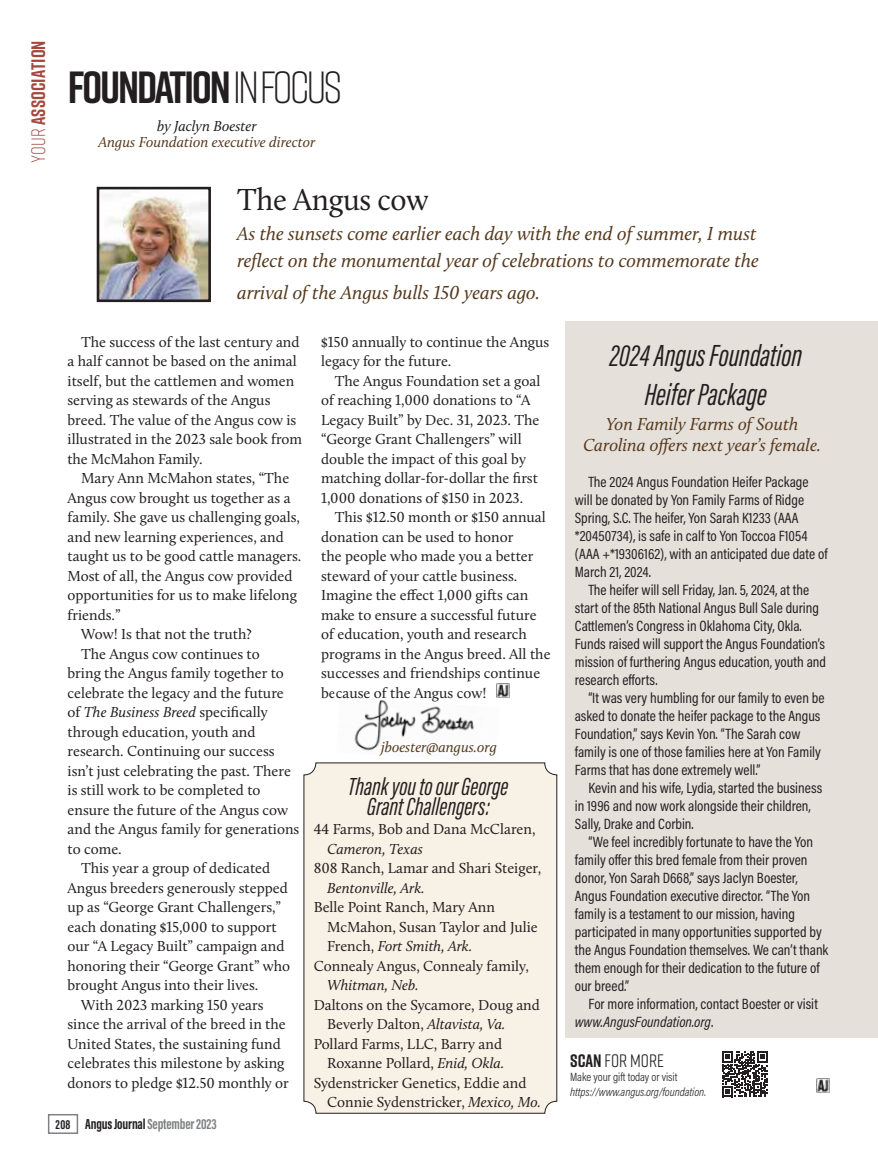
<style>
.page{position:relative;width:878px;height:1168px;background:#fff}
.page>*{position:absolute;margin:0;border:0;box-sizing:border-box;transform-origin:0 0}
.t1{font:700 45px "Rift";letter-spacing:-.05em;color:#231f20}
.Sidebar_headline_box-left{font:italic 31.5px "Acumin Pro Extra Cond";color:#231f20}
.Col_2_Head{font:31.5px "Calluna";letter-spacing:-.01em;color:#231f20;scale:.96 1}
.Sidebar_headline_box-left-2{font:italic 25.5px/19.5px "Acumin Pro Extra Cond";color:#231f20;text-align:center}
.Col_2_Head-2{font:italic 19.5px/27px "Calluna";color:#563a1d}
.Bug{font:700 19.5px "Rift";letter-spacing:.005em;color:#a4493e}
.T2_Deck{font:italic 18px/21px "Calluna";color:#563a1d;text-align:center}
.Ad_Index{font:18px "Rift";color:#231f20}
.Body_Text{font:15px/19.5px "Calluna";color:#231f20}
.t2{font:15px/18px "Acumin Pro Cond";color:#231f20}
.Body_Text-2{font:italic 15px/16.5px "Calluna";color:#563a1d;text-align:center}
.t3{font:700 15px "Acumin Pro Extra Cond";letter-spacing:-.01em;color:#808285}
.Ad_Index-2{font:italic 300 12px/14.4px "Acumin Pro Cond";letter-spacing:-.005em;color:#231f20}
.s1{font-weight:300}
.s2{color:#231f20}
.s3{font-style:italic}
.s4{font-weight:700}
.s5{font-style:normal}
.s6{font-size:13.5px;color:#231f20}
</style>
<div class="page">
<div style="left:304px;top:763px;width:252px;height:350px;background:#f8f1e5;border-radius:12px"></div>
<div style="left:304px;top:763px;width:253px;height:350px;border:1px solid #231f20;border-radius:12px"></div>
<img style="left:101px;top:191px;width:106px;height:107px">
<div style="left:97px;top:187px;width:114px;height:115px;border:3px solid #231f20"></div>
<img style="left:496px;top:683px;width:13px;height:15px">
<div style="left:566px;top:321px;width:312px;height:716px;background:#e5e0da"></div>
<svg style="left:722px;top:1051px;width:45px;height:46px"></svg>
<img style="left:816px;top:1078px;width:13px;height:15px">
<img style="left:354px;top:700px;width:120px;height:51px">
<div style="left:48px;top:1114px;width:30px;height:20px;border:2px solid #808285"></div>
<p class="Bug" style="left:24px;top:163px;width:124px;rotate:-90deg"><span class="s1">Your</span> ASSOCIATION</p>
<p class="t1" style="left:68px;top:55px;width:276px">FOUNDATION <span class="s1">IN FOCUS</span></p>
<p class="Body_Text-2" style="left:98px;top:117px;width:218px"><span class="s2">by Jaclyn Boester<br></span>Angus Foundation executive director</p>
<p class="Col_2_Head" style="left:237px;top:181px;width:201px">The Angus cow</p>
<p class="Col_2_Head-2" style="left:237px;top:220px;width:523px">As the sunsets come earlier each day with the end of summer, I must reflect on the monumental year of celebrations to commemorate the</p>
<p class="Col_2_Head-2" style="left:237px;top:279px;width:304px">arrival of the Angus bulls 150 years ago.</p>
<p class="Body_Text" style="left:68px;top:332px;width:236px;text-indent:14px">The success of the last century and a half cannot be based on the animal itself, but the cattlemen and women serving as stewards of the Angus breed. The value of the Angus cow is illustrated in the 2023 sale book from the McMahon Family.</p>
<p class="Body_Text" style="left:68px;top:468px;width:235px;text-indent:14px">Mary Ann McMahon states, “The<br>Angus cow brought us together as a family. She gave us challenging goals, and new learning experiences, and taught us to be good cattle managers.<br>Most of all, the Angus cow provided opportunities for us to make lifelong friends.”</p>
<p class="Body_Text" style="left:81px;top:624px;width:172px">Wow! Is that not the truth?</p>
<p class="Body_Text" style="left:68px;top:644px;width:233px;text-indent:14px">The Angus cow continues to<br>bring the Angus family together to celebrate the legacy and the future of <span class="s3">The Business Breed</span> specifically through education, youth and research. Continuing our success isn’t just celebrating the past. There is still work to be completed to ensure the future of the Angus cow and the Angus family for generations to come.</p>
<p class="Body_Text" style="left:68px;top:858px;width:224px;text-indent:14px">This year a group of dedicated Angus breeders generously stepped up as “George Grant Challengers,” each donating $15,000 to support our “A Legacy Built” campaign and honoring their “George Grant” who brought Angus into their lives.</p>
<p class="Body_Text" style="left:68px;top:995px;width:223px;text-indent:14px">With 2023 marking 150 years since the arrival of the breed in the United States, the sustaining fund celebrates this milestone by asking donors to pledge $12.50 monthly or</p>
<p class="Body_Text" style="left:321px;top:332px;width:230px">$150 annually to continue the Angus legacy for the future.</p>
<p class="Body_Text" style="left:321px;top:371px;width:221px;text-indent:14px">The Angus Foundation set a goal of reaching 1,000 donations to “A Legacy Built” by Dec. 31, 2023. The “George Grant Challengers” will double the impact of this goal by matching dollar-for-dollar the first 1,000 donations of $150 in 2023.</p>
<p class="Body_Text" style="left:321px;top:507px;width:231px;text-indent:14px">This $12.50 month or $150 annual donation can be used to honor<br>the people who made you a better steward of your cattle business.<br>Imagine the effect 1,000 gifts can make to ensure a successful future of education, youth and research programs in the Angus breed. All the successes and friendships continue because of the Angus cow!</p>
<p class="Body_Text-2" style="left:381px;top:738px;width:117px">jboester@angus.org</p>
<p class="Sidebar_headline_box-left-2" style="left:348px;top:777px;width:161px">Thank you to our George<br>Grant Challengers:</p>
<p class="Body_Text" style="left:327px;top:819px;width:210px;text-indent:-14px">44 Farms, Bob and Dana McClaren,<br><span class="s3">Cameron, Texas</span></p>
<p class="Body_Text" style="left:327px;top:858px;width:216px;text-indent:-14px">808 Ranch, Lamar and Shari Steiger,<br><span class="s3">Bentonville, Ark.</span></p>
<p class="Body_Text" style="left:327px;top:897px;width:212px;text-indent:-14px">Belle Point Ranch, Mary Ann<br>McMahon, Susan Taylor and Julie<br>French, <span class="s3">Fort Smith, Ark.</span></p>
<p class="Body_Text" style="left:327px;top:956px;width:203px;text-indent:-14px">Connealy Angus, Connealy family‚<br><span class="s3">Whitman, Neb.</span></p>
<p class="Body_Text" style="left:327px;top:995px;width:214px;text-indent:-14px">Daltons on the Sycamore, Doug and<br>Beverly Dalton, <span class="s3">Altavista, Va.</span></p>
<p class="Body_Text" style="left:314px;top:1034px;width:192px;text-align:right">Pollard Farms, LLC, Barry and<br>Roxanne Pollard, <span class="s3">Enid, Okla.</span></p>
<p class="Body_Text" style="left:327px;top:1073px;width:215px;text-indent:-14px">Sydenstricker Genetics, Eddie and<br>Connie Sydenstricker, <span class="s3">Mexico, Mo.</span></p>
<p class="Sidebar_headline_box-left" style="left:609px;top:336px;width:194px">2024 Angus Foundation</p>
<p class="Sidebar_headline_box-left" style="left:644px;top:375px;width:124px">Heifer Package</p>
<p class="T2_Deck" style="left:583px;top:413px;width:239px">Yon Family Farms of South<br>Carolina offers next year’s female.</p>
<p class="t2" style="left:574px;top:472px;width:254px;text-indent:14px">The 2024 Angus Foundation Heifer Package will be donated by Yon Family Farms of Ridge Spring, S.C. The heifer, Yon Sarah K1233 (AAA *20450734), is safe in calf to Yon Toccoa F1054 (AAA +*19306162), with an anticipated due date of March 21, 2024.</p>
<p class="t2" style="left:574px;top:580px;width:253px;text-indent:14px">The heifer will sell Friday, Jan. 5, 2024, at the start of the 85th National Angus Bull Sale during Cattlemen’s Congress in Oklahoma City, Okla.<br>Funds raised will support the Angus Foundation’s mission of furthering Angus education, youth and research efforts.</p>
<p class="t2" style="left:574px;top:688px;width:251px;text-indent:14px">“It was very humbling for our family to even be asked to donate the heifer package to the Angus Foundation,” says Kevin Yon. “The Sarah cow family is one of those families here at Yon Family Farms that has done extremely well.”</p>
<p class="t2" style="left:574px;top:778px;width:249px;text-indent:14px">Kevin and his wife, Lydia, started the business in 1996 and now work alongside their children,<br>Sally, Drake and Corbin.</p>
<p class="t2" style="left:574px;top:832px;width:255px;text-indent:14px">“We feel incredibly fortunate to have the Yon family offer this bred female from their proven donor, Yon Sarah D668,” says Jaclyn Boester, Angus Foundation executive director. “The Yon family is a testament to our mission, having participated in many opportunities supported by the Angus Foundation themselves. We can’t thank them enough for their dedication to the future of our breed.”</p>
<p class="t2" style="left:574px;top:994px;width:244px;text-indent:14px">For more information, contact Boester or visit <span class="s3">www.AngusFoundation.org</span>.</p>
<p class="Ad_Index" style="left:570px;top:1048px;width:95px"><span class="s4">SCAN</span> for MORE</p>
<p class="Ad_Index-2" style="left:570px;top:1069px;width:137px"><span class="s5">Make your gift today or visit </span>https://www.angus.org/foundation<span class="s5">.</span></p>
<p class="t3" style="left:56px;top:1115px;width:163px"><span class="s6">208</span> <span class="s2">Angus Journal</span> September 2023</p>
</div>
